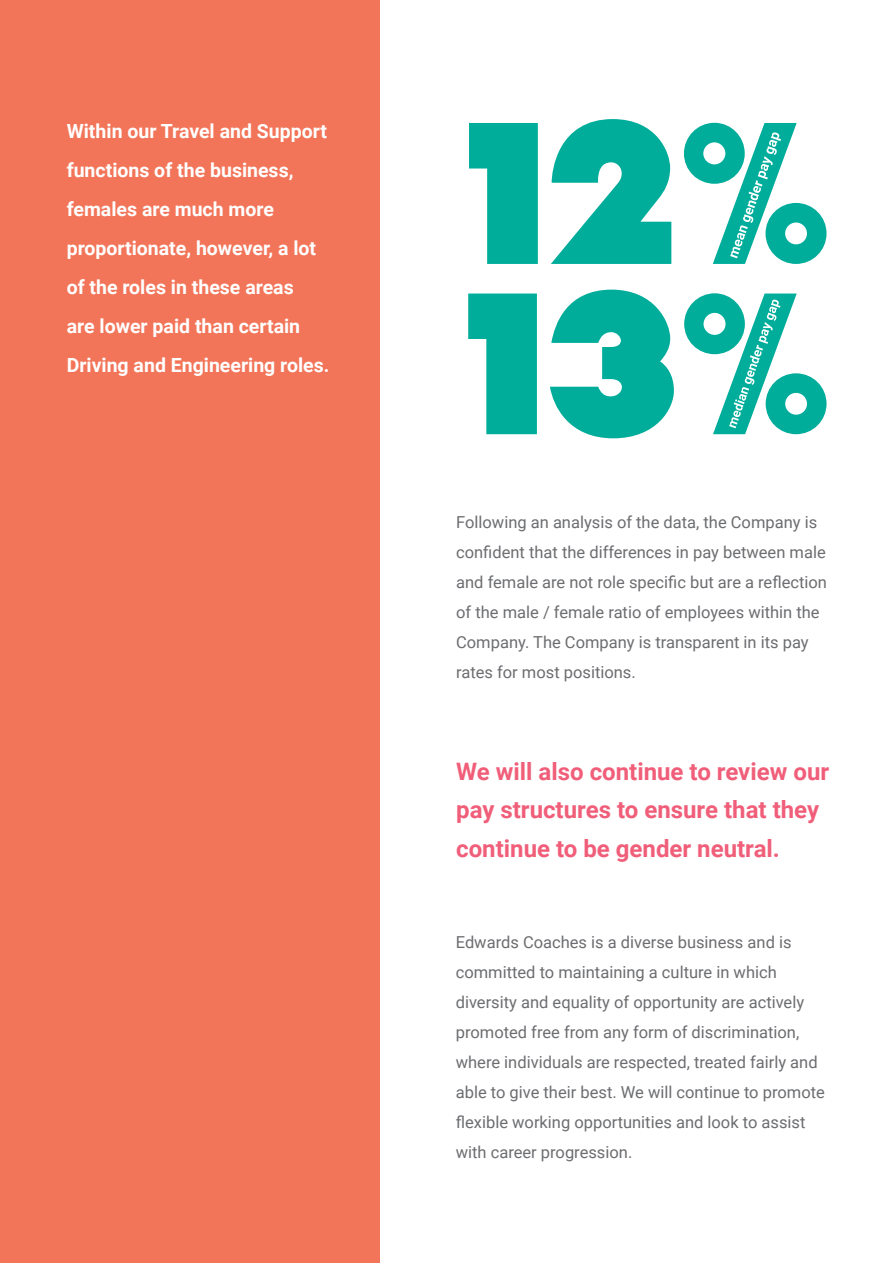
<style>
.page{position:relative;width:893px;height:1263px;background:#fff}
.page>*{position:absolute;margin:0;border:0;box-sizing:border-box;transform-origin:0 0}
.t1{font:700 24px/38.4px "Roboto";color:#f05e79}
.t2{font:700 19.5px/39px "Roboto";color:#fff}
.t3{font:16.5px/30px "Roboto";color:#6c6d70}
</style>
<div class="page">
<div style="left:0;top:0;width:379px;height:1263px;background:#f37559"></div>
<svg style="left:469px;top:119px;width:357px;height:145px;fill:#00ad9b"></svg>
<svg style="left:468px;top:290px;width:358px;height:148px;fill:#00ad9b"></svg>
<svg style="left:730px;top:132px;width:51px;height:126px"></svg>
<svg style="left:729px;top:300px;width:51px;height:128px"></svg>
<p class="t2" style="left:67px;top:111px;width:264px">Within our Travel and Support functions of the business, females are much more proportionate, however, a lot of the roles in these areas<br>are lower paid than certain<br>Driving and Engineering roles.</p>
<p class="t3" style="left:456px;top:507px;width:372px">Following an analysis of the data, the Company is confident that the differences in pay between male and female are not role specific but are a reflection of the male / female ratio of employees within the Company. The Company is transparent in its pay rates for most positions.</p>
<h1 class="t1" style="left:456px;top:751px;width:374px">We will also continue to review our pay structures to ensure that they continue to be gender neutral.</h1>
<p class="t3" style="left:456px;top:927px;width:371px">Edwards Coaches is a diverse business and is committed to maintaining a culture in which diversity and equality of opportunity are actively promoted free from any form of discrimination, where individuals are respected, treated fairly and able to give their best. We will continue to promote flexible working opportunities and look to assist with career progression.</p>
</div>
